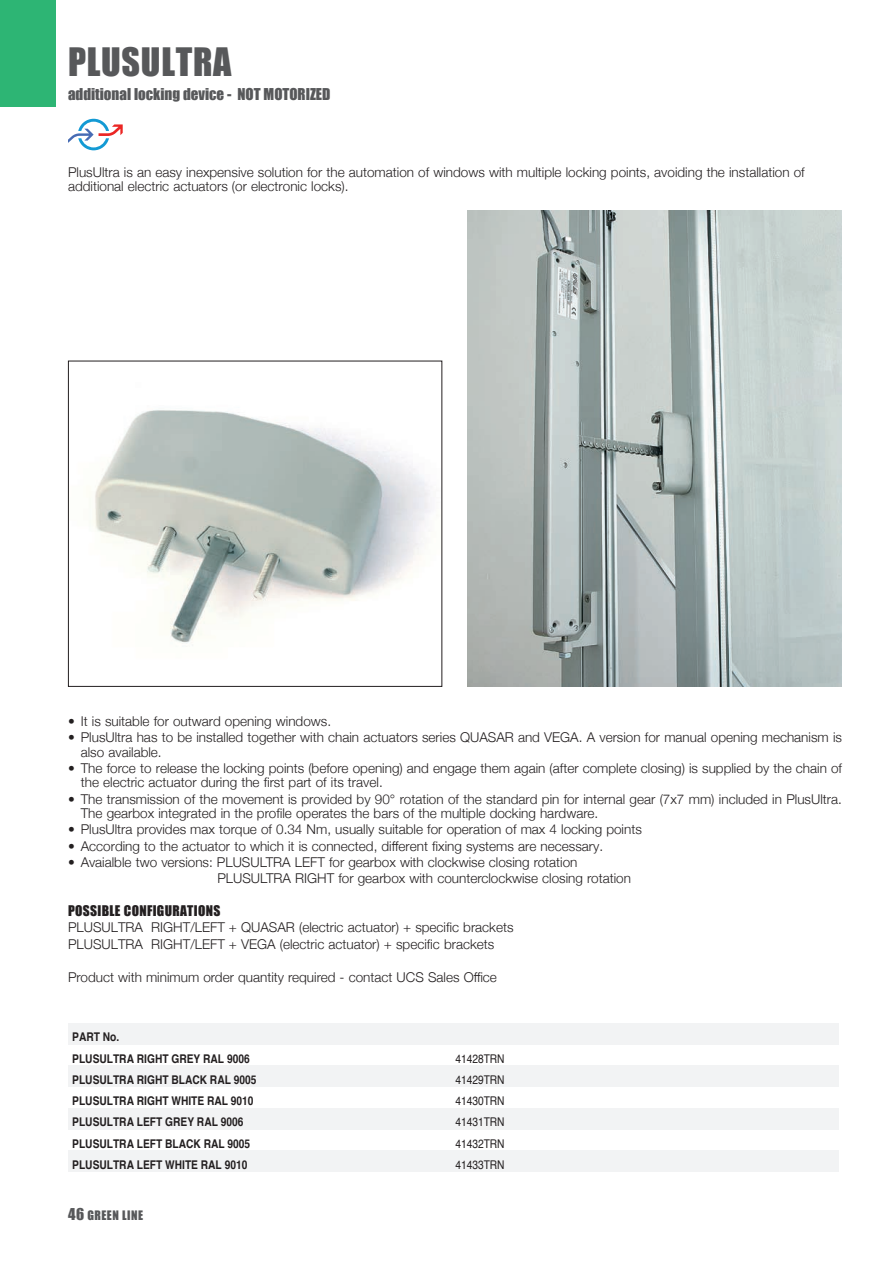
<style>
.page{position:relative;width:893px;height:1263px;background:#fff}
.page>*{position:absolute;margin:0;border:0;box-sizing:border-box;transform-origin:0 0}
.t1{font:36px "Impact";letter-spacing:.02em;color:#57585a}
.t2{font:15px "Impact";color:#57585a}
._03_TESTO_PALLINI{font:300 13.5px/14.2px "Helvetica Neue";color:#231f20}
.t3{font:13.5px "Impact";letter-spacing:.025em;color:#231f20}
.Normale{font:700 12px "Helvetica";color:#231f20;scale:.85 1}
.Normale-2{font:12px "Helvetica";color:#231f20;scale:.85 1}
.Normale-3{font:12px "Impact";letter-spacing:.04em;color:#57585a}
.s1{font-size:15px}
</style>
<div class="page">
<div style="left:0;top:0;width:55px;height:106px;background:#2db574"></div>
<img style="left:468px;top:210px;width:374px;height:477px">
<img style="left:92px;top:410px;width:339px;height:236px">
<div style="left:68px;top:361px;width:374px;height:326px;border:1px solid #231f20"></div>
<svg style="left:69px;top:119px;width:54px;height:31px"></svg>
<div style="left:68px;top:1023px;width:383px;height:21px;background:#f2f3f4"></div>
<div style="left:451px;top:1023px;width:388px;height:21px;background:#f2f3f4"></div>
<div style="left:68px;top:1108px;width:383px;height:21px;background:#f2f3f4"></div>
<div style="left:451px;top:1108px;width:388px;height:21px;background:#f2f3f4"></div>
<div style="left:68px;top:1066px;width:383px;height:21px;background:#f2f3f4"></div>
<div style="left:451px;top:1066px;width:388px;height:21px;background:#f2f3f4"></div>
<div style="left:68px;top:1150px;width:383px;height:22px;background:#f2f3f4"></div>
<div style="left:451px;top:1150px;width:388px;height:22px;background:#f2f3f4"></div>
<p class="t1" style="left:68px;top:34px;width:165px">PLUSULTRA</p>
<p class="t2" style="left:68px;top:83px;width:264px">additional locking device - NOT MOTORIZED</p>
<p class="_03_TESTO_PALLINI" style="left:68px;top:164px;width:738px">PlusUltra is an easy inexpensive solution for the automation of windows with multiple locking points, avoiding the installation of additional electric actuators (or electronic locks).</p>
<p class="_03_TESTO_PALLINI" style="left:68px;top:713px;width:265px">• It is suitable for outward opening windows.</p>
<p class="_03_TESTO_PALLINI" style="left:81px;top:729px;width:763px;text-indent:-13px">• PlusUltra has to be installed together with chain actuators series QUASAR and VEGA. A version for manual opening mechanism is also available.</p>
<p class="_03_TESTO_PALLINI" style="left:81px;top:760px;width:763px;text-indent:-13px">• The force to release the locking points (before opening) and engage them again (after complete closing) is supplied by the chain of the electric actuator during the first part of its travel.</p>
<p class="_03_TESTO_PALLINI" style="left:81px;top:791px;width:763px;text-indent:-13px">• The transmission of the movement is provided by 90° rotation of the standard pin for internal gear (7x7 mm) included in PlusUltra.<br>The gearbox integrated in the profile operates the bars of the multiple docking hardware.</p>
<p class="_03_TESTO_PALLINI" style="left:68px;top:821px;width:575px">• PlusUltra provides max torque of 0.34 Nm, usually suitable for operation of max 4 locking points</p>
<p class="_03_TESTO_PALLINI" style="left:68px;top:838px;width:537px">• According to the actuator to which it is connected, different fixing systems are necessary.</p>
<p class="_03_TESTO_PALLINI" style="left:68px;top:854px;width:511px">• Avaialble two versions: PLUSULTRA LEFT for gearbox with clockwise closing rotation</p>
<p class="_03_TESTO_PALLINI" style="left:217px;top:870px;width:415px">PLUSULTRA RIGHT for gearbox with counterclockwise closing rotation</p>
<p class="t3" style="left:68px;top:900px;width:154px">POSSIBLE CONFIGURATIONS</p>
<p class="_03_TESTO_PALLINI" style="left:68px;top:919px;width:447px">PLUSULTRA RIGHT/LEFT + QUASAR (electric actuator) + specific brackets</p>
<p class="_03_TESTO_PALLINI" style="left:68px;top:935px;width:428px">PLUSULTRA RIGHT/LEFT + VEGA (electric actuator) + specific brackets</p>
<p class="_03_TESTO_PALLINI" style="left:68px;top:968px;width:430px">Product with minimum order quantity required - contact UCS Sales Office</p>
<p class="Normale" style="left:72px;top:1026px;width:57px">PART No.</p>
<p class="Normale" style="left:72px;top:1047px;width:210px">PLUSULTRA RIGHT GREY RAL 9006</p>
<p class="Normale-2" style="left:455px;top:1048px;width:60px">41428TRN</p>
<p class="Normale" style="left:72px;top:1069px;width:218px">PLUSULTRA RIGHT BLACK RAL 9005</p>
<p class="Normale-2" style="left:455px;top:1069px;width:60px">41429TRN</p>
<p class="Normale" style="left:72px;top:1090px;width:215px">PLUSULTRA RIGHT WHITE RAL 9010</p>
<p class="Normale-2" style="left:455px;top:1090px;width:60px">41430TRN</p>
<p class="Normale" style="left:72px;top:1111px;width:203px">PLUSULTRA LEFT GREY RAL 9006</p>
<p class="Normale-2" style="left:455px;top:1112px;width:60px">41431TRN</p>
<p class="Normale" style="left:72px;top:1132px;width:211px">PLUSULTRA LEFT BLACK RAL 9005</p>
<p class="Normale-2" style="left:455px;top:1133px;width:60px">41432TRN</p>
<p class="Normale" style="left:72px;top:1153px;width:208px">PLUSULTRA LEFT WHITE RAL 9010</p>
<p class="Normale-2" style="left:455px;top:1154px;width:60px">41433TRN</p>
<p class="Normale-3" style="left:68px;top:1205px;width:77px"><span class="s1">46</span> GREEN LINE</p>
</div>
